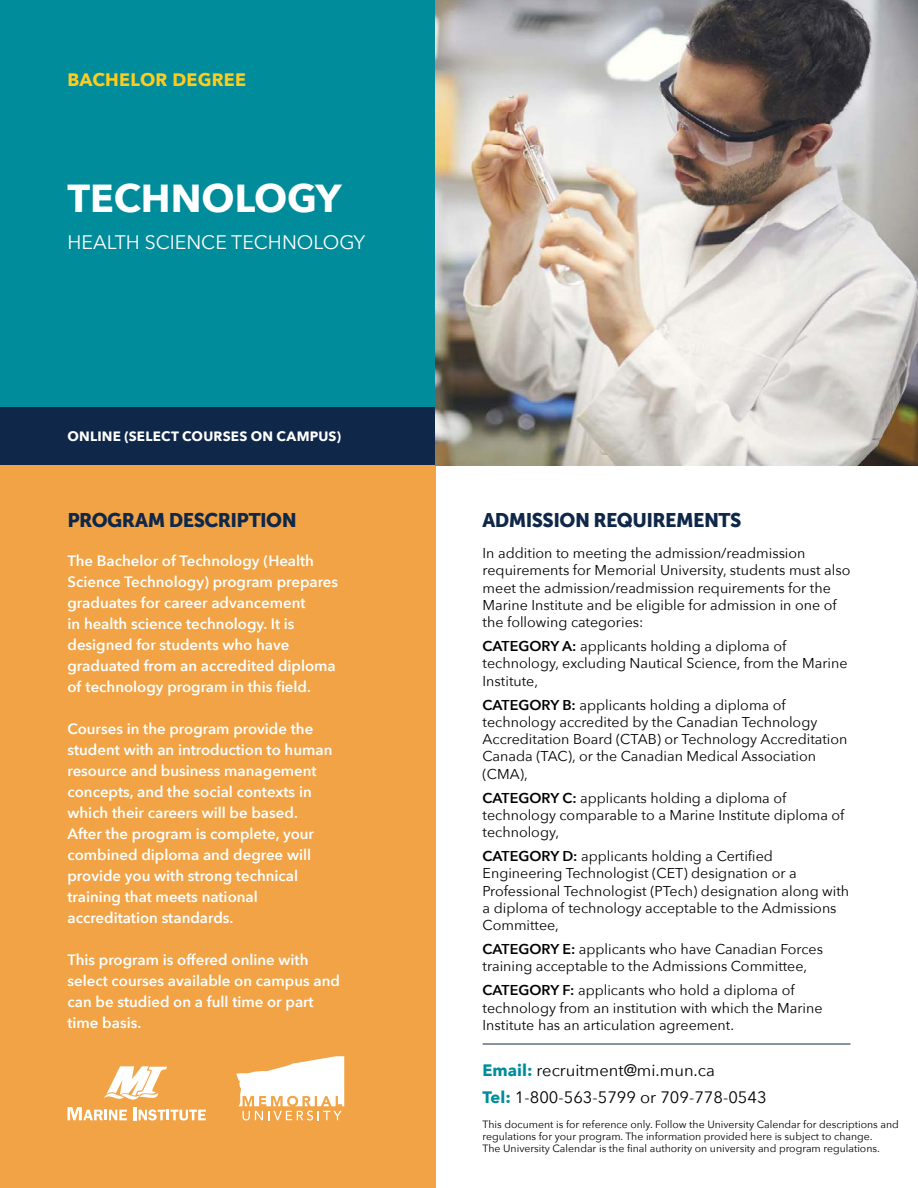
<style>
.page{position:relative;width:918px;height:1188px;background:#fff}
.page>*{position:absolute;margin:0;border:0;box-sizing:border-box;transform-origin:0 0}
.t1{font:700 39px "Avenir Next";color:#fff}
.t2{font:19.5px "Museo Sans 900";letter-spacing:-.03em;color:#0f2749}
.t3{font:19.5px "Avenir Next";color:#fff}
.t4{font:700 18px "Avenir Next";letter-spacing:.015em;color:#ffcc1e}
.t5{font:16.5px/26.2px "Avenir Next";color:#000}
.t6{font:600 15px/21px "Avenir Next";color:#fff}
.t7{font:14.25px/17.2px "Avenir Next";color:#000}
.t8{font:700 13.5px "Avenir Next";letter-spacing:.015em;color:#fff}
.t9{font:10.5px/12px "Avenir Next";color:#000}
.s1{font-weight:600}
.s2{font-weight:700;color:#008c9a}
</style>
<div class="page">
<div style="left:0;top:0;width:435px;height:407px;background:#008c9a"></div>
<div style="left:0;top:450px;width:435px;height:738px;background:#f1a345"></div>
<div style="left:0;top:407px;width:435px;height:58px;background:#0f2749"></div>
<img style="left:435px;top:0;width:483px;height:465px">
<hr style="left:483px;top:1044px;width:367px;height:1px;background:#0f2749">
<svg style="left:68px;top:1107px;width:59px;height:13px"></svg>
<svg style="left:133px;top:1107px;width:73px;height:14px"></svg>
<svg style="left:104px;top:1066px;width:63px;height:34px"></svg>
<svg style="left:236px;top:1056px;width:108px;height:65px"></svg>
<div style="left:289px;top:1098px;width:7px;height:6px;background:#fff;border-radius:50%"></div>
<p class="t4" style="left:68px;top:64px;width:180px">BACHELOR DEGREE</p>
<h1 class="t1" style="left:68px;top:164px;width:276px">TECHNOLOGY</h1>
<h2 class="t3" style="left:68px;top:225px;width:299px">HEALTH SCIENCE TECHNOLOGY</h2>
<p class="t8" style="left:68px;top:424px;width:275px">ONLINE (SELECT COURSES ON CAMPUS)</p>
<h2 class="t2" style="left:68px;top:509px;width:231px">PROGRAM DESCRIPTION</h2>
<p class="t6" style="left:68px;top:549px;width:272px">The Bachelor of Technology (Health Science Technology) program prepares graduates for career advancement<br>in health science technology. It is designed for students who have graduated from an accredited diploma of technology program in this field.</p>
<p class="t6" style="left:68px;top:717px;width:266px">Courses in the program provide the student with an introduction to human resource and business management concepts, and the social contexts in which their careers will be based.<br>After the program is complete, your combined diploma and degree will provide you with strong technical training that meets national accreditation standards.</p>
<p class="t6" style="left:68px;top:948px;width:274px">This program is offered online with select courses available on campus and can be studied on a full time or part time basis.</p>
<h2 class="t2" style="left:483px;top:509px;width:260px">ADMISSION REQUIREMENTS</h2>
<p class="t7" style="left:483px;top:544px;width:369px">In addition to meeting the admission/readmission requirements for Memorial University, students must also meet the admission/readmission requirements for the Marine Institute and be eligible for admission in one of the following categories:</p>
<p class="t7" style="left:483px;top:637px;width:366px"><span class="s1">CATEGORY A:</span> applicants holding a diploma of technology, excluding Nautical Science, from the Marine<br>Institute,</p>
<p class="t7" style="left:483px;top:695px;width:366px"><span class="s1">CATEGORY B:</span> applicants holding a diploma of technology accredited by the Canadian Technology Accreditation Board (CTAB) or Technology Accreditation Canada (TAC), or the Canadian Medical Association (CMA),</p>
<p class="t7" style="left:483px;top:788px;width:363px"><span class="s1">CATEGORY C:</span> applicants holding a diploma of technology comparable to a Marine Institute diploma of technology,</p>
<p class="t7" style="left:483px;top:847px;width:368px"><span class="s1">CATEGORY D:</span> applicants holding a Certified Engineering Technologist (CET) designation or a Professional Technologist (PTech) designation along with a diploma of technology acceptable to the Admissions Committee,</p>
<p class="t7" style="left:483px;top:940px;width:342px"><span class="s1">CATEGORY E:</span> applicants who have Canadian Forces training acceptable to the Admissions Committee,</p>
<p class="t7" style="left:483px;top:981px;width:341px"><span class="s1">CATEGORY F:</span> applicants who hold a diploma of technology from an institution with which the Marine<br>Institute has an articulation agreement.</p>
<p class="t5" style="left:483px;top:1057px;width:285px"><span class="s2">Email:</span> recruitment@mi.mun.ca<br><span class="s2">Tel:</span> 1-800-563-5799 or 709-778-0543</p>
<p class="t9" style="left:483px;top:1118px;width:418px">This document is for reference only. Follow the University Calendar for descriptions and regulations for your program. The information provided here is subject to change.<br>The University Calendar is the final authority on university and program regulations.</p>
</div>
